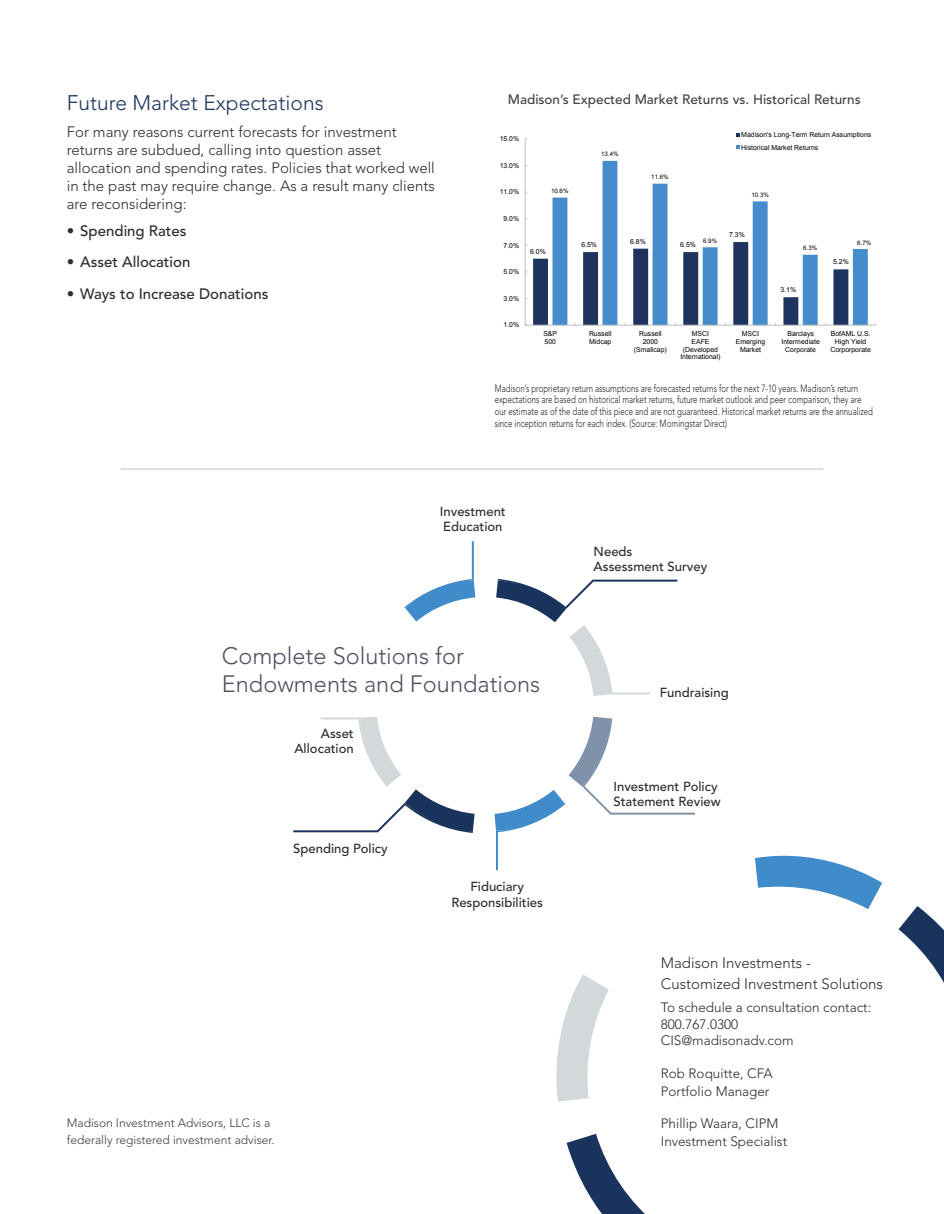
<style>
.page{position:relative;width:944px;height:1214px;background:#fff}
.page>*{position:absolute;margin:0;border:0;box-sizing:border-box;transform-origin:0 0}
.t1{font:300 23.55px/28.2px "Avenir LT Std";color:#504f61}
._14_pt_head{font:300 21px "Avenir LT Std";color:#1d345e}
.para{font:300 15px/18px "Avenir LT Std";color:#2b2b2b}
.bullet_text{font:500 15px "Avenir LT Std";color:#2b2b2b}
.t2{font:300 13.5px "Avenir LT Std";color:#2b2b2b}
.Sub_Headings{font:500 13.5px "Avenir LT Std";color:#404040}
.t3{font:500 13.05px/15.8px "Avenir LT Std";color:#292a29}
.t4{font:300 12px/16.5px "Avenir LT Std";color:#3e3e3f}
.para-2{font:300 10.5px/11.6px "Avenir LT Std";color:#231f20;scale:.75 1}
.t5{font:6.9px/7.9px "Arial";color:#000;text-align:center}
.t6{font:6.15px "Arial";letter-spacing:-.005em;color:#000}
.s1{font-weight:300}
</style>
<div class="page">
<svg style="left:556px;top:974px;width:53px;height:127px"></svg>
<svg style="left:566px;top:1133px;width:79px;height:81px"></svg>
<svg style="left:898px;top:906px;width:46px;height:77px"></svg>
<svg style="left:755px;top:855px;width:127px;height:54px"></svg>
<svg style="left:293px;top:716px;width:181px;height:117px"></svg>
<svg style="left:494px;top:716px;width:201px;height:154px"></svg>
<svg style="left:496px;top:579px;width:181px;height:117px"></svg>
<svg style="left:404px;top:541px;width:71px;height:80px"></svg>
<svg style="left:552px;top:161px;width:315px;height:164px"></svg>
<hr style="left:525px;top:139px;width:1px;height:186px;background:#bfbfbf">
<hr style="left:525px;top:325px;width:350px;height:1px;background:#bfbfbf">
<svg style="left:533px;top:242px;width:315px;height:83px"></svg>
<hr style="left:121px;top:468px;width:702px;height:2px;background:#d3d4d5">
<p class="_14_pt_head" style="left:67px;top:90px;width:258px">Future Market Expectations</p>
<p class="para" style="left:67px;top:123px;width:369px">For many reasons current forecasts for investment returns are subdued, calling into question asset allocation and spending rates. Policies that worked well in the past may require change. As a result many clients are reconsidering:</p>
<p class="bullet_text" style="left:67px;top:222px;width:121px"><span class="s1">•</span> Spending Rates</p>
<p class="bullet_text" style="left:67px;top:253px;width:125px"><span class="s1">•</span> Asset Allocation</p>
<p class="bullet_text" style="left:67px;top:285px;width:203px"><span class="s1">•</span> Ways to Increase Donations</p>
<p class="Sub_Headings" style="left:508px;top:91px;width:354px">Madison’s Expected Market Returns vs. Historical Returns</p>
<p class="t5" style="left:499px;top:135px;width:21px">15.0%</p>
<p class="t5" style="left:499px;top:161px;width:21px">13.0%</p>
<p class="t5" style="left:499px;top:188px;width:21px">11.0%</p>
<p class="t5" style="left:503px;top:215px;width:17px">9.0%</p>
<p class="t5" style="left:503px;top:241px;width:17px">7.0%</p>
<p class="t5" style="left:503px;top:268px;width:17px">5.0%</p>
<p class="t5" style="left:503px;top:294px;width:17px">3.0%</p>
<p class="t5" style="left:503px;top:321px;width:17px">1.0%</p>
<p class="t6" style="left:551px;top:187px;width:19px">10.6%</p>
<p class="t6" style="left:601px;top:150px;width:19px">13.4%</p>
<p class="t6" style="left:651px;top:173px;width:19px">11.6%</p>
<p class="t5" style="left:741px;top:128px;width:131px;line-height:12.6px;text-align:left">Madison's Long-Term Return Assumptions<br>Historical Market Returns</p>
<p class="t6" style="left:751px;top:190px;width:19px">10.3%</p>
<p class="t5" style="left:530px;top:247px;width:17px">6.0%</p>
<p class="t5" style="left:581px;top:241px;width:17px">6.5%</p>
<p class="t5" style="left:630px;top:237px;width:17px">6.8%</p>
<p class="t6" style="left:703px;top:236px;width:16px">6.9%</p>
<p class="t5" style="left:680px;top:241px;width:17px">6.5%</p>
<p class="t5" style="left:729px;top:231px;width:17px">7.3%</p>
<p class="t6" style="left:803px;top:244px;width:16px">6.3%</p>
<p class="t5" style="left:780px;top:286px;width:17px">3.1%</p>
<p class="t5" style="left:833px;top:258px;width:17px">5.2%</p>
<p class="t6" style="left:857px;top:239px;width:16px">6.7%</p>
<p class="t5" style="left:543px;top:329px;width:15px;text-align:left">S&amp;P<br>500</p>
<p class="t5" style="left:589px;top:329px;width:24px;text-align:left">Russell<br>Midcap</p>
<p class="t5" style="left:634px;top:329px;width:34px">Russell<br>2000 (Smallcap)</p>
<p class="t5" style="left:680px;top:329px;width:42px">MSCI<br>EAFE (Developed<br>International)</p>
<p class="t5" style="left:735px;top:329px;width:31px">MSCI<br>Emerging<br>Market</p>
<p class="t5" style="left:781px;top:329px;width:40px">Barclays<br>Intermediate<br>Corporate</p>
<p class="t5" style="left:830px;top:329px;width:42px">BofAML U.S.<br>High Yield<br>Corporporate</p>
<p class="para-2" style="left:494px;top:382px;width:506px">Madison’s proprietary return assumptions are forecasted returns for the next 7-10 years. Madison’s return expectations are based on historical market returns, future market outlook and peer comparison, they are our estimate as of the date of this piece and are not guaranteed. Historical market returns are the annualized since inception returns for each index. (Source: Morningstar Direct)</p>
<p class="t3" style="left:440px;top:503px;width:67px">Investment<br>Education</p>
<p class="t1" style="left:222px;top:641px;width:320px">Complete Solutions for<br>Endowments and Foundations</p>
<p class="t3" style="left:294px;top:725px;width:61px;text-align:right">Asset<br>Allocation</p>
<p class="t3" style="left:293px;top:841px;width:96px">Spending Policy</p>
<p class="t3" style="left:451px;top:879px;width:93px;text-align:center">Fiduciary<br>Responsibilities</p>
<p class="t4" style="left:67px;top:1114px;width:209px">Madison Investment Advisors, LLC is a federally registered investment adviser.</p>
<p class="t3" style="left:593px;top:543px;width:115px">Needs<br>Assessment Survey</p>
<p class="t3" style="left:659px;top:685px;width:70px">Fundraising</p>
<p class="t3" style="left:613px;top:778px;width:109px">Investment Policy<br>Statement Review</p>
<p class="para" style="left:661px;top:953px;width:152px">Madison Investments -</p>
<p class="para" style="left:661px;top:974px;width:224px">Customized Investment Solutions</p>
<p class="t2" style="left:661px;top:999px;width:212px">To schedule a consultation contact:</p>
<p class="t2" style="left:661px;top:1016px;width:79px">800.767.0300</p>
<p class="t2" style="left:661px;top:1032px;width:134px">CIS@madisonadv.com</p>
<p class="t2" style="left:661px;top:1065px;width:113px">Rob Roquitte, CFA</p>
<p class="t2" style="left:661px;top:1083px;width:110px">Portfolio Manager</p>
<p class="t2" style="left:661px;top:1115px;width:119px">Phillip Waara, CIPM</p>
<p class="t2" style="left:661px;top:1133px;width:128px">Investment Specialist</p>
</div>
